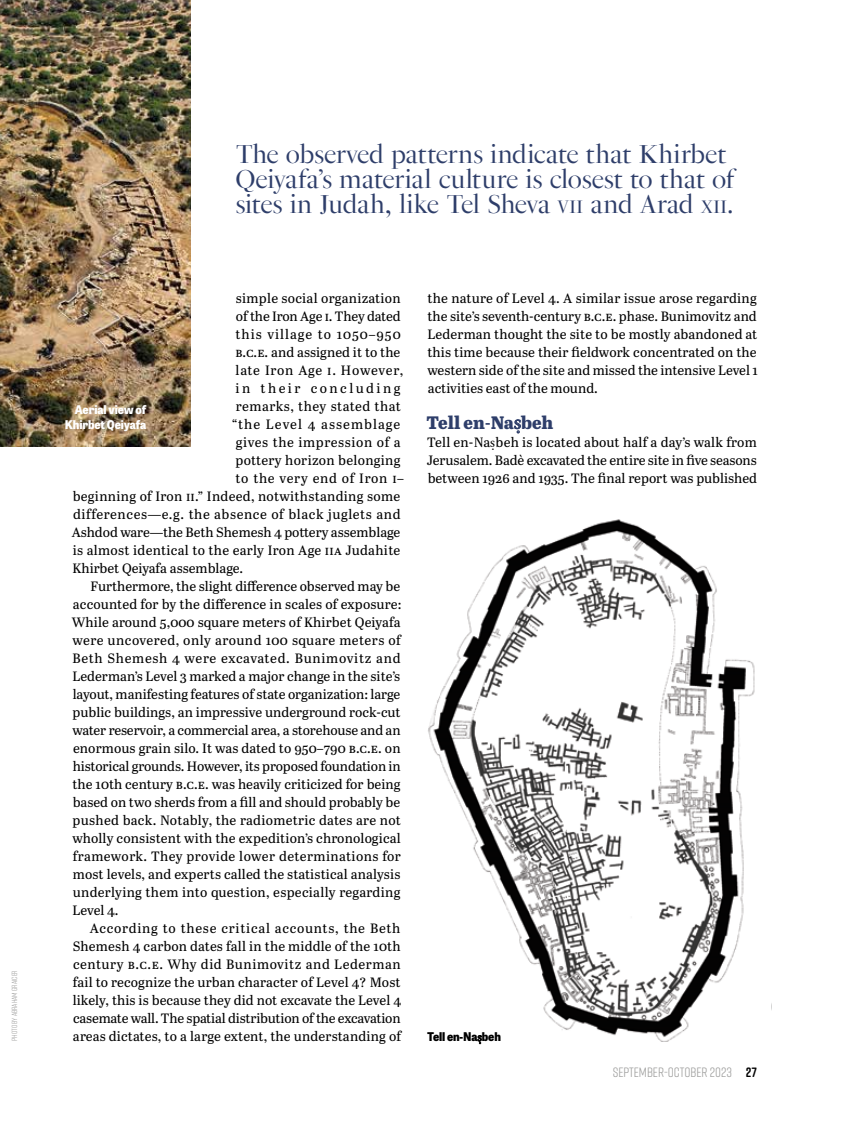
<style>
.page{position:relative;width:864px;height:1136px;background:#fff}
.page>*{position:absolute;margin:0;border:0;box-sizing:border-box;transform-origin:0 0}
.t1{font:25.5px/24.8px "PS Fournier Std Grand";letter-spacing:-.005em;color:#2e3e6a}
.t2{font:800 18px "Abril Text";letter-spacing:-.005em;color:#2e3e6a}
.t3{font:13.5px/18px "Abril Text";letter-spacing:.01em;color:#000;text-align:justify}
.t4{font:13.5px "Rift Soft";color:#9d9d9c}
.t5{font:800 12px/15px "Tablet Gothic Narrow";letter-spacing:-.01em;color:#fff;text-align:right}
.t6{font:800 12px "Tablet Gothic Narrow";letter-spacing:-.01em;color:#000}
.t7{font:7.5px "Rift Soft";color:#9d9d9c}
.s1{font-size:17.85px}
.s2{font-family:"ALPHABETUM Unicode";font-weight:400;font-size:19.5px}
.s3{font-family:"ALPHABETUM Unicode"}
.s4{font-family:"ALPHABETUM Unicode";font-weight:400}
.s5{font-weight:700;color:#000}
</style>
<div class="page">
<img style="left:0;top:0;width:191px;height:446px">
<img style="left:428px;top:519px;width:327px;height:521px">
<p class="t7" style="left:9px;top:1040px;width:72px;rotate:-90deg">PHOTO BY ABRAHAM GRAICER</p>
<h1 class="t1" style="left:235px;top:142px;width:500px">The observed patterns indicate that Khirbet<br>Qeiyafa’s material culture is closest to that of sites in Judah, like Tel Sheva <span class="s1">vii</span> and Arad <span class="s1">xii</span>.</h1>
<p class="t3" style="left:236px;top:288px;width:166px">simple social organization</p>
<p class="t3" style="left:236px;top:306px;width:166px">of the Iron Age i. They dated</p>
<p class="t3" style="left:235px;top:324px;width:167px">this village to 1050–950</p>
<p class="t3" style="left:235px;top:342px;width:166px">b.c.e. and assigned it to the</p>
<p class="t3" style="left:235px;top:360px;width:169px">late Iron Age i. However,</p>
<p class="t3" style="left:235px;top:378px;width:166px">in their concluding</p>
<p class="t3" style="left:236px;top:396px;width:167px">remarks, they stated that</p>
<p class="t3" style="left:231px;top:414px;width:170px">“the Level 4 assemblage</p>
<p class="t3" style="left:236px;top:432px;width:166px">gives the impression of a</p>
<p class="t3" style="left:235px;top:450px;width:166px">pottery horizon belonging</p>
<p class="t3" style="left:235px;top:468px;width:170px">to the very end of Iron i–</p>
<p class="t3" style="left:73px;top:486px;width:329px">beginning of Iron ii.” Indeed, notwithstanding some</p>
<p class="t3" style="left:73px;top:504px;width:329px">differences—e.g. the absence of black juglets and</p>
<p class="t3" style="left:72px;top:522px;width:330px">Ashdod ware—the Beth Shemesh 4 pottery assemblage</p>
<p class="t3" style="left:73px;top:540px;width:329px">is almost identical to the early Iron Age iia Judahite</p>
<p class="t3" style="left:72px;top:558px;width:172px">Khirbet Qeiyafa assemblage.</p>
<p class="t3" style="left:90px;top:576px;width:311px">Furthermore, the slight difference observed may be</p>
<p class="t3" style="left:73px;top:594px;width:330px">accounted for by the difference in scales of exposure:</p>
<p class="t3" style="left:72px;top:612px;width:330px">While around 5,000 square meters of Khirbet Qeiyafa</p>
<p class="t3" style="left:72px;top:630px;width:331px">were uncovered, only around 100 square meters of</p>
<p class="t3" style="left:72px;top:648px;width:329px">Beth Shemesh 4 were excavated. Bunimovitz and</p>
<p class="t3" style="left:72px;top:666px;width:329px">Lederman’s Level 3 marked a major change in the site’s</p>
<p class="t3" style="left:73px;top:684px;width:329px">layout, manifesting features of state organization: large</p>
<p class="t3" style="left:73px;top:702px;width:329px">public buildings, an impressive underground rock-cut</p>
<p class="t3" style="left:72px;top:720px;width:329px">water reservoir, a commercial area, a storehouse and an</p>
<p class="t3" style="left:73px;top:738px;width:329px">enormous grain silo. It was dated to 950–790 b.c.e. on</p>
<p class="t3" style="left:73px;top:756px;width:329px">historical grounds. However, its proposed foundation in</p>
<p class="t3" style="left:73px;top:774px;width:329px">the 10th century b.c.e. was heavily criticized for being</p>
<p class="t3" style="left:73px;top:792px;width:329px">based on two sherds from a fill and should probably be</p>
<p class="t3" style="left:73px;top:810px;width:329px">pushed back. Notably, the radiometric dates are not</p>
<p class="t3" style="left:72px;top:828px;width:330px">wholly consistent with the expedition’s chronological</p>
<p class="t3" style="left:73px;top:846px;width:329px">framework. They provide lower determinations for</p>
<p class="t3" style="left:73px;top:864px;width:329px">most levels, and experts called the statistical analysis</p>
<p class="t3" style="left:73px;top:882px;width:329px">underlying them into question, especially regarding</p>
<p class="t3" style="left:72px;top:900px;width:48px">Level 4.</p>
<p class="t3" style="left:90px;top:918px;width:312px">According to these critical accounts, the Beth</p>
<p class="t3" style="left:73px;top:936px;width:329px">Shemesh 4 carbon dates fall in the middle of the 10th</p>
<p class="t3" style="left:73px;top:954px;width:329px">century b.c.e. Why did Bunimovitz and Lederman</p>
<p class="t3" style="left:73px;top:972px;width:329px">fail to recognize the urban character of Level 4? Most</p>
<p class="t3" style="left:73px;top:990px;width:330px">likely, this is because they did not excavate the Level 4</p>
<p class="t3" style="left:73px;top:1008px;width:329px">casemate wall. The spatial distribution of the excavation</p>
<p class="t3" style="left:73px;top:1026px;width:330px">areas dictates, to a large extent, the understanding of</p>
<p class="t5" style="left:65px;top:401px;width:83px">Aerial view of<br>Khirbet Qeiyafa</p>
<p class="t3" style="left:427px;top:288px;width:332px">the nature of Level 4. A similar issue arose regarding the site’s seventh-century b.c.e. phase. Bunimovitz and Lederman thought the site to be mostly abandoned at this time because their fieldwork concentrated on the western side of the site and missed the intensive Level 1 activities east of the mound.</p>
<h2 class="t2" style="left:426px;top:409px;width:128px">Tell en-Na<span class="s2">ṣ</span>beh</h2>
<p class="t3" style="left:426px;top:432px;width:331px">Tell en-Na<span class="s3">ṣ</span>beh is located about half a day’s walk from Jerusalem. Badè excavated the entire site in five seasons between 1926 and 1935. The final report was published</p>
<p class="t6" style="left:427px;top:1027px;width:75px">Tell en-Na<span class="s4">ṣ</span>beh</p>
<p class="t4" style="left:612px;top:1062px;width:146px">SEPTEMBER-OCTOBER 2023 <span class="s5">27</span></p>
</div>
